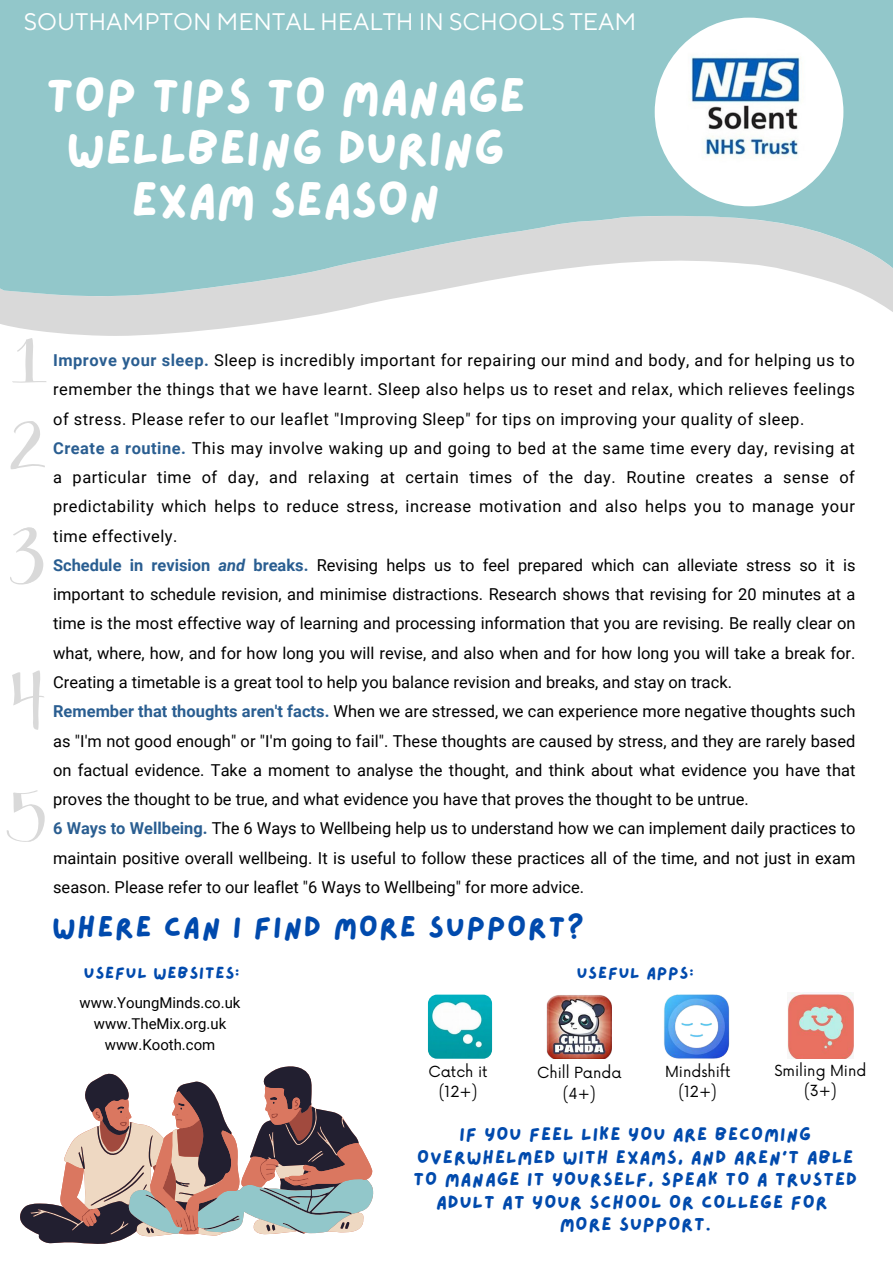
<style>
.page{position:relative;width:893px;height:1264px;background:#fff}
.page>*{position:absolute;margin:0;border:0;box-sizing:border-box;transform-origin:0 0}
.t1{font:48.9px/51.8px "Lazydog";color:#fff;text-align:center}
.t2{font:29.85px "Lazydog";letter-spacing:.05em;color:#004aad}
.t3{font:23.7px "TT Norms Pro";color:#fff}
.t4{font:18.6px/22.5px "Lazydog";letter-spacing:.05em;color:#004aad;text-align:center}
.t5{font:16.65px "Lazydog";letter-spacing:.05em;color:#004aad}
.t6{font:16.5px/29.2px "Roboto";letter-spacing:.005em;color:#000;text-align:justify}
.t7{font:15px/20.2px "Now";color:#000;text-align:center}
.t8{font:15px/21.3px "Roboto";color:#000;text-align:center}
.s1{font-weight:700;color:#2a5e91}
.s2{font-weight:700;font-style:italic;color:#2a5e91}
</style>
<div class="page">
<svg style="left:0;top:316px;width:308px;height:20px;fill:#d9d9d9"></svg>
<svg style="left:0;top:0;width:892px;height:316px;background:#a5ced0"></svg>
<svg style="left:10px;top:527px;width:33px;height:58px"></svg>
<svg style="left:10px;top:421px;width:35px;height:48px"></svg>
<svg style="left:12px;top:338px;width:35px;height:45px"></svg>
<svg style="left:12px;top:670px;width:32px;height:59px"></svg>
<svg style="left:651px;top:14px;width:195px;height:196px"></svg>
<svg style="left:20px;top:1066px;width:292px;height:177px"></svg>
<svg style="left:30px;top:1100px;width:282px;height:136px"></svg>
<svg style="left:60px;top:1086px;width:313px;height:148px"></svg>
<svg style="left:7px;top:790px;width:38px;height:52px"></svg>
<img style="left:428px;top:994px;width:64px;height:64px;border-radius:9px">
<img style="left:664px;top:994px;width:66px;height:65px">
<img style="left:787px;top:992px;width:66px;height:66px">
<img style="left:546px;top:995px;width:65px;height:63px">
<p class="t3" style="left:24px;top:8px;width:614px">SOUTHAMPTON MENTAL HEALTH IN SCHOOLS TEAM</p>
<p class="t1" style="left:46px;top:73px;width:481px">TOP TIPS TO MANAGE<br>WELLBEING DURING<br>EXAM SEASON</p>
<p class="t6" style="left:53px;top:346px;width:803px"><span class="s1">Improve your sleep.</span> Sleep is incredibly important for repairing our mind and body, and for helping us to remember the things that we have learnt. Sleep also helps us to reset and relax, which relieves feelings of stress. Please refer to our leaflet "Improving Sleep" for tips on improving your quality of sleep.</p>
<p class="t6" style="left:53px;top:433px;width:803px"><span class="s1">Create a routine.</span> This may involve waking up and going to bed at the same time every day, revising at a particular time of day, and relaxing at certain times of the day. Routine creates a sense of predictability which helps to reduce stress, increase motivation and also helps you to manage your time effectively.</p>
<p class="t6" style="left:53px;top:550px;width:803px"><span class="s1">Schedule in revision</span> <span class="s2">and</span> <span class="s1">breaks.</span> Revising helps us to feel prepared which can alleviate stress so it is important to schedule revision, and minimise distractions. Research shows that revising for 20 minutes at a time is the most effective way of learning and processing information that you are revising. Be really clear on what, where, how, and for how long you will revise, and also when and for how long you will take a break for.<br>Creating a timetable is a great tool to help you balance revision and breaks, and stay on track.</p>
<p class="t6" style="left:53px;top:697px;width:803px"><span class="s1">Remember that thoughts aren't facts.</span> When we are stressed, we can experience more negative thoughts such as "I'm not good enough" or "I'm going to fail". These thoughts are caused by stress, and they are rarely based on factual evidence. Take a moment to analyse the thought, and think about what evidence you have that proves the thought to be true, and what evidence you have that proves the thought to be untrue.</p>
<p class="t6" style="left:53px;top:814px;width:803px"><span class="s1">6 Ways to Wellbeing.</span> The 6 Ways to Wellbeing help us to understand how we can implement daily practices to maintain positive overall wellbeing. It is useful to follow these practices all of the time, and not just in exam season. Please refer to our leaflet "6 Ways to Wellbeing" for more advice.</p>
<p class="t2" style="left:52px;top:912px;width:533px">WHERE CAN I FIND MORE SUPPORT?</p>
<p class="t5" style="left:84px;top:965px;width:157px">USEFUL WEBSITES:</p>
<p class="t5" style="left:576px;top:965px;width:118px">USEFUL APPS:</p>
<p class="t8" style="left:80px;top:991px;width:162px">www.YoungMinds.co.uk www.TheMix.org.uk www.Kooth.com</p>
<p class="t7" style="left:428px;top:1062px;width:60px">Catch it</p>
<p class="t7" style="left:439px;top:1082px;width:40px">(12+)</p>
<p class="t7" style="left:537px;top:1063px;width:86px">Chill Panda (4+)</p>
<p class="t7" style="left:665px;top:1062px;width:67px">Mindshift (12+)</p>
<p class="t7" style="left:774px;top:1061px;width:94px">Smiling Mind (3+)</p>
<p class="t4" style="left:413px;top:1123px;width:445px">IF YOU FEEL LIKE YOU ARE BECOMING OVERWHELMED WITH EXAMS, AND AREN'T ABLE TO MANAGE IT YOURSELF, SPEAK TO A TRUSTED ADULT AT YOUR SCHOOL OR COLLEGE FOR</p>
<p class="t4" style="left:560px;top:1213px;width:152px">MORE SUPPORT.</p>
</div>
